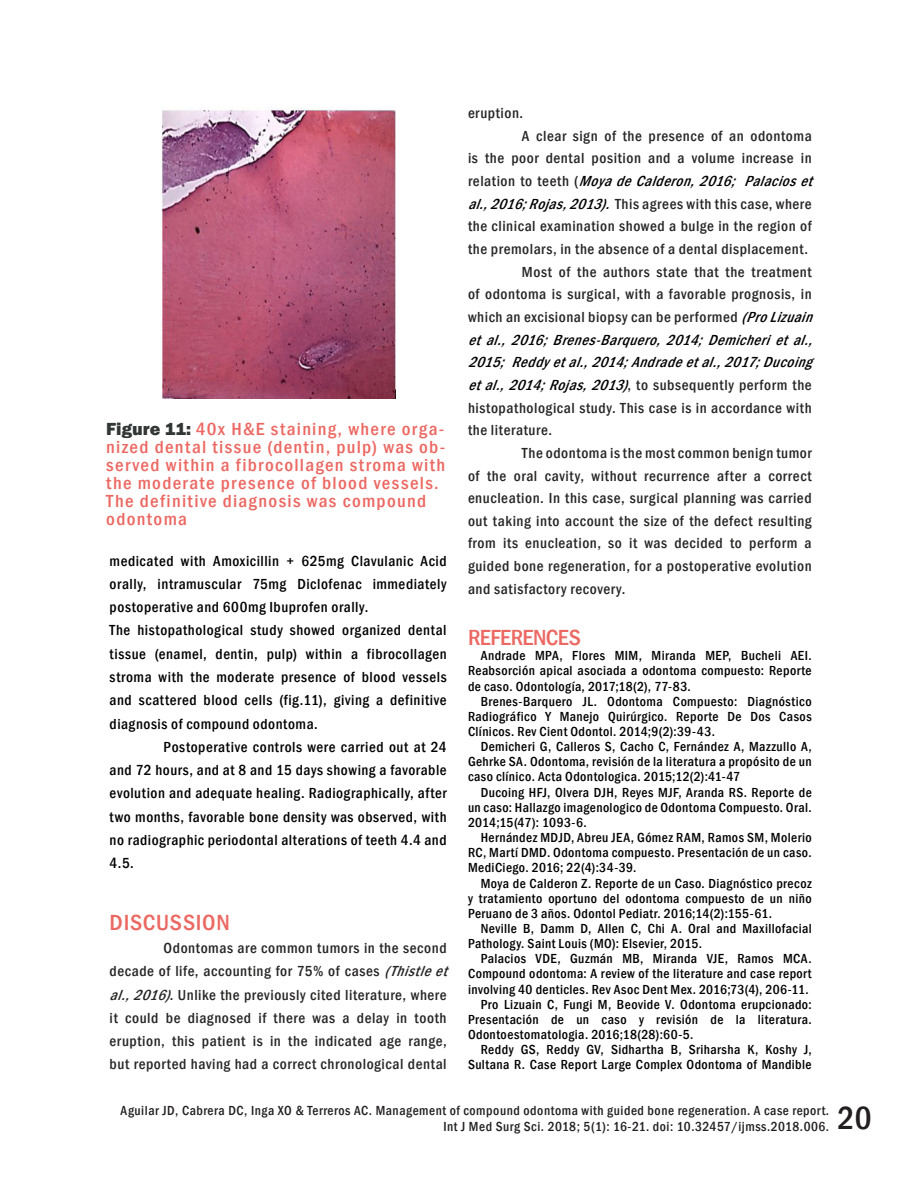
<style>
.page{position:relative;width:918px;height:1188px;background:#fff}
.page>*{position:absolute;margin:0;border:0;box-sizing:border-box;transform-origin:0 0}
.t1{font:500 condensed 33px "Franklin Gothic";color:#231f20}
.texto_parrafos_inter{font:500 condensed 22.5px "Franklin Gothic";letter-spacing:-.02em;color:#ec6862;scale:1.06 1}
.texto_parrafos_inter-2{font:500 condensed 22.5px "Franklin Gothic";letter-spacing:.03em;color:#ec6862;scale:1.06 1}
.t2{font:500 condensed 18px/18px "Franklin Gothic";letter-spacing:.07em;color:#ec6862;scale:1.06 1}
.texto_parrafos_inter-3{font:500 condensed 15px/22.6px "Franklin Gothic";letter-spacing:.04em;color:#282625}
.texto_parrafos_inter-4{font:500 condensed 15px/23.2px "Franklin Gothic";letter-spacing:.035em;color:#000;text-align:justify}
.texto_parrafos_inter-5{font:500 condensed 13.5px/15.1px "Franklin Gothic";letter-spacing:.03em;color:#000;text-align:justify}
.t3{font:500 condensed 13.5px/16.5px "Franklin Gothic";letter-spacing:.04em;color:#231f20;text-align:right}
.s1{font-weight:800;font-stretch:normal;color:#323636}
.s2{font-style:italic}
.s3{font-style:italic;color:#000}
</style>
<div class="page">
<img style="left:161px;top:109px;width:234px;height:289px">
<p class="t2" style="left:106px;top:420px;width:321px"><span class="s1">Figure 11:</span> 40x H&amp;E staining, where orga&shy;nized dental tissue (dentin, pulp) was ob&shy;served within a fibrocollagen stroma with the moderate presence of blood vessels.<br>The definitive diagnosis was compound odontoma</p>
<p class="texto_parrafos_inter-4" style="left:110px;top:549px;width:338px">medicated with Amoxicillin + 625mg Clavulanic Acid orally, intramuscular 75mg Diclofenac immediately postoperative and 600mg Ibuprofen orally.</p>
<p class="texto_parrafos_inter-4" style="left:110px;top:619px;width:338px">The histopathological study showed organized dental tissue (enamel, dentin, pulp) within a fibrocollagen stroma with the moderate presence of blood vessels and scattered blood cells (fig.11), giving a definitive diagnosis of compound odontoma.</p>
<p class="texto_parrafos_inter-4" style="left:110px;top:735px;width:338px;text-indent:54px">Postoperative controls were carried out at 24 and 72 hours, and at 8 and 15 days showing a favorable evolution and adequate healing. Radiographically, after two months, favorable bone density was observed, with no radiographic periodontal alterations of teeth 4.4 and 4.5.</p>
<p class="texto_parrafos_inter-2" style="left:110px;top:907px;width:115px">DISCUSSION</p>
<p class="texto_parrafos_inter-3" style="left:110px;top:936px;width:346px;line-height:23.2px;text-indent:54px">Odontomas are common tumors in the second decade of life, accounting for 75% of cases <span class="s2">(Thistleet al.,2016)</span>. Unlike the previously cited literature, where it could be diagnosed if there was a delay in tooth eruption, this patient is in the indicated age range, but reported having had a correct chronological dental</p>
<p class="texto_parrafos_inter-3" style="left:468px;top:102px;width:57px">eruption.</p>
<p class="texto_parrafos_inter-3" style="left:468px;top:124px;width:352px;text-indent:54px">A clear sign of the presence of an odontoma is the poor dental position and a volume increase in r e l a t i o n t o t e e t h ( <span class="s3">MoyadeCalderon,2016; Palacioset al.,2016;Rojas,2013).</span>This agrees with this case, where the clinical examination showed a bulge in the region of the premolars, in the absence of a dental displacement.</p>
<p class="texto_parrafos_inter-3" style="left:468px;top:260px;width:352px;text-indent:54px">Most of the authors state that the treatment of odontoma is surgical, with a favorable prognosis, in which an excisional biopsy can be performed <span class="s3">(ProLizuain etal.,2016;Brenes-Barquero,2014;Demicherietal., 2015;Reddyetal.,2014;Andradeetal.,2017;Ducoing etal.,2014;Rojas,2013)</span>, to subsequently perform the histopathological study. This case is in accordance with the literature.</p>
<p class="texto_parrafos_inter-3" style="left:468px;top:441px;width:345px;text-align:justify;text-indent:54px">The odontoma is the most common benign tumor of the oral cavity, without recurrence after a correct enucleation. In this case, surgical planning was carried out taking into account the size of the defect resulting from its enucleation, so it was decided to perform a guided bone regeneration, for a postoperative evolution and satisfactory recovery.</p>
<p class="texto_parrafos_inter" style="left:468px;top:623px;width:108px">REFERENCES</p>
<p class="texto_parrafos_inter-5" style="left:468px;top:648px;width:345px;text-indent:13px">Andrade MPA, Flores MIM, Miranda MEP, Bucheli AEI.<br>Reabsorción apical asociada a odontoma compuesto: Reporte de caso. Odontología, 2017;18(2), 77-83.</p>
<p class="texto_parrafos_inter-5" style="left:468px;top:694px;width:345px;text-indent:13px">Brenes-Barquero JL. Odontoma Compuesto: Diagnóstico Radiográfico Y Manejo Quirúrgico. Reporte De Dos Casos Clínicos. Rev Cient Odontol. 2014;9(2):39-43.</p>
<p class="texto_parrafos_inter-5" style="left:468px;top:739px;width:345px;text-indent:13px">Demicheri G, Calleros S, Cacho C, Fernández A, Mazzullo A, Gehrke SA. Odontoma, revisión de la literatura a propósito de un caso clínico. Acta Odontologica. 2015;12(2):41-47</p>
<p class="texto_parrafos_inter-5" style="left:468px;top:784px;width:345px;text-indent:13px">Ducoing HFJ, Olvera DJH, Reyes MJF, Aranda RS. Reporte de un caso: Hallazgo imagenologico de Odontoma Compuesto. Oral.<br>2014;15(47): 1093-6.</p>
<p class="texto_parrafos_inter-5" style="left:468px;top:830px;width:345px;text-indent:13px">Hernández MDJD, Abreu JEA, Gómez RAM, Ramos SM, Molerio RC, Martí DMD. Odontoma compuesto. Presentación de un caso.<br>MediCiego. 2016; 22(4):34-39.</p>
<p class="texto_parrafos_inter-5" style="left:468px;top:875px;width:345px;text-indent:13px">Moya de Calderon Z. Reporte de un Caso. Diagnóstico precoz y tratamiento oportuno del odontoma compuesto de un niño Peruano de 3 años. Odontol Pediatr. 2016;14(2):155-61.</p>
<p class="texto_parrafos_inter-5" style="left:468px;top:921px;width:345px;text-indent:13px">Neville B, Damm D, Allen C, Chi A. Oral and Maxillofacial<br>Pathology. Saint Louis (MO): Elsevier, 2015.</p>
<p class="texto_parrafos_inter-5" style="left:468px;top:951px;width:345px;text-indent:13px">Palacios VDE, Guzmán MB, Miranda VJE, Ramos MCA.<br>Compound odontoma: A review of the literature and case report involving 40 denticles. Rev Asoc Dent Mex. 2016;73(4), 206-11.</p>
<p class="texto_parrafos_inter-5" style="left:468px;top:997px;width:345px;text-indent:13px">Pro Lizuain C, Fungi M, Beovide V. Odontoma erupcionado:<br>Presentación de un caso y revisión de la literatura.<br>Odontoestomatologia. 2016;18(28):60-5.</p>
<p class="texto_parrafos_inter-5" style="left:468px;top:1042px;width:345px;text-align:right">Reddy GS, Reddy GV, Sidhartha B, Sriharsha K, Koshy J,<br>Sultana R. Case Report Large Complex Odontoma of Mandible</p>
<p class="t3" style="left:121px;top:1102px;width:710px">Aguilar JD, Cabrera DC, Inga XO &amp; Terreros AC. Management of compound odontoma with guided bone regeneration. A case report.<br>Int J Med Surg Sci. 2018; 5(1): 16-21. doi: 10.32457/ijmss.2018.006.</p>
<h1 class="t1" style="left:838px;top:1096px;width:36px">20</h1>
</div>
